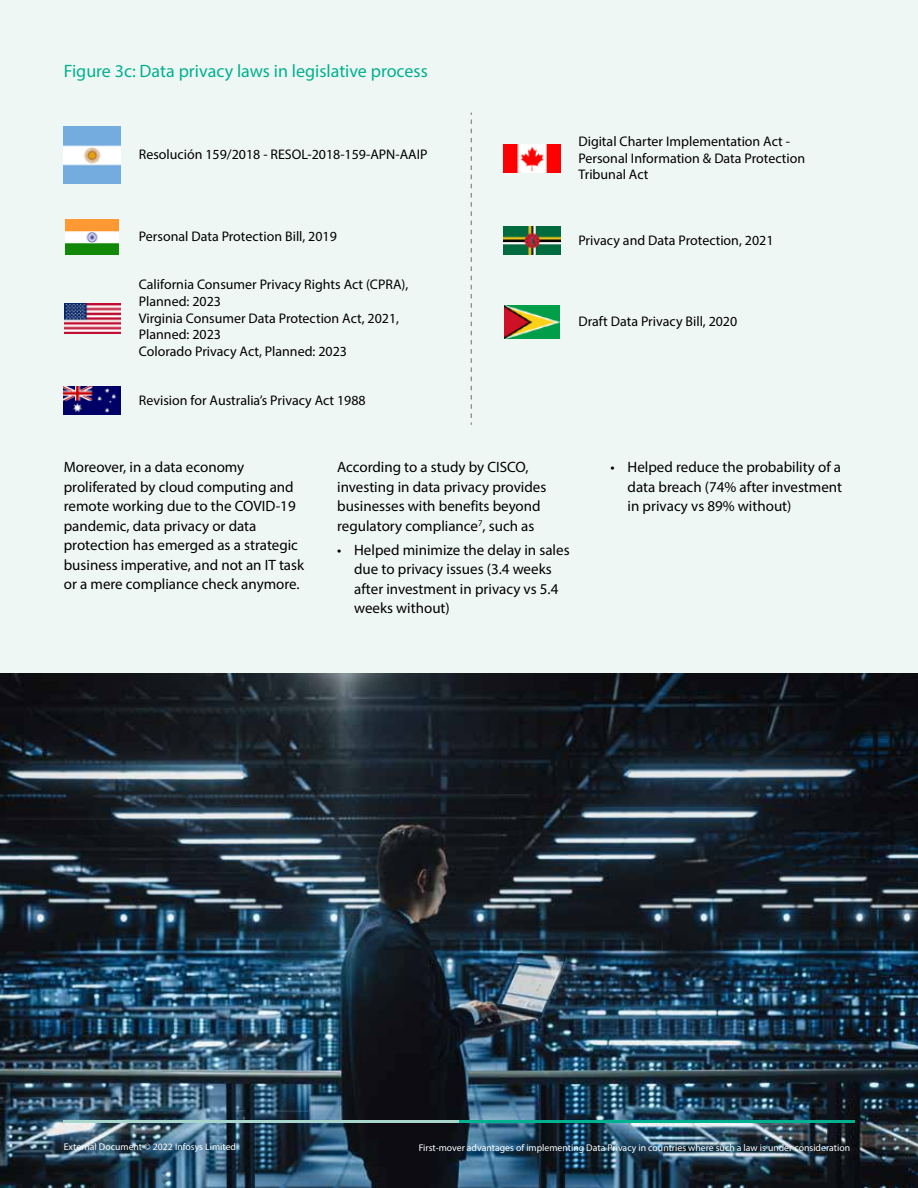
<style>
.page{position:relative;width:918px;height:1188px;background:#eff7f4}
.page>*{position:absolute;margin:0;border:0;box-sizing:border-box;transform-origin:0 0}
.t1{font:18px "Myriad Pro";color:#00b18f}
.t2{font:15px/19.5px "Myriad Pro";color:#000}
.t3{font:13.95px/16.8px "Myriad Pro";color:#000}
.t4{font:9.75px "Myriad Pro";color:#fff}
</style>
<div class="page">
<img style="left:0;top:674px;width:918px;height:514px">
<img style="left:503px;top:226px;width:57px;height:29px">
<img style="left:505px;top:306px;width:54px;height:33px">
<img style="left:64px;top:126px;width:57px;height:57px">
<img style="left:64px;top:304px;width:57px;height:29px">
<img style="left:66px;top:219px;width:53px;height:35px">
<img style="left:64px;top:386px;width:57px;height:29px">
<svg style="left:471px;top:113px;width:1px;height:312px"></svg>
<img style="left:503px;top:144px;width:57px;height:29px">
<hr style="left:64px;top:1120px;width:395px;height:3px;background:#a8d5cc">
<hr style="left:459px;top:1120px;width:395px;height:3px;background:#00b18f">
<p class="t1" style="left:64px;top:60px;width:366px">Figure 3c: Data privacy laws in legislative process</p>
<p class="t3" style="left:139px;top:146px;width:290px">Resolución 159/2018 - RESOL-2018-159-APN-AAIP</p>
<p class="t3" style="left:139px;top:228px;width:200px">Personal Data Protection Bill, 2019</p>
<p class="t3" style="left:139px;top:276px;width:271px">California Consumer Privacy Rights Act (CPRA),<br>Planned: 2023<br>Virginia Consumer Data Protection Act, 2021,<br>Planned: 2023<br>Colorado Privacy Act, Planned: 2023</p>
<p class="t3" style="left:139px;top:391px;width:228px">Revision for Australia’s Privacy Act 1988</p>
<p class="t3" style="left:578px;top:133px;width:228px">Digital Charter Implementation Act -<br>Personal Information &amp; Data Protection<br>Tribunal Act</p>
<p class="t3" style="left:578px;top:231px;width:197px">Privacy and Data Protection, 2021</p>
<p class="t3" style="left:578px;top:313px;width:160px">Draft Data Privacy Bill, 2020</p>
<p class="t2" style="left:64px;top:457px;width:242px">Moreover, in a data economy proliferated by cloud computing and remote working due to the COVID-19 pandemic, data privacy or data protection has emerged as a strategic business imperative, and not an IT task or a mere compliance check anymore.</p>
<p class="t2" style="left:337px;top:457px;width:211px">According to a study by CISCO, investing in data privacy provides businesses with benefits beyond regulatory compliance<sup>7</sup>, such as</p>
<p class="t2" style="left:354px;top:540px;width:217px;text-indent:-17px">• Helped minimize the delay in sales due to privacy issues (3.4 weeks after investment in privacy vs 5.4 weeks without)</p>
<p class="t2" style="left:628px;top:457px;width:216px;text-align:justify;text-indent:-17px">• Helped reduce the probability of a data breach (74% after investment in privacy vs 89% without)</p>
<p class="t4" style="left:64px;top:1141px;width:174px">External Document © 2022 Infosys Limited</p>
<p class="t4" style="left:419px;top:1142px;width:433px">First-mover advantages of implementing Data Privacy in countries where such a law is under consideration</p>
</div>
